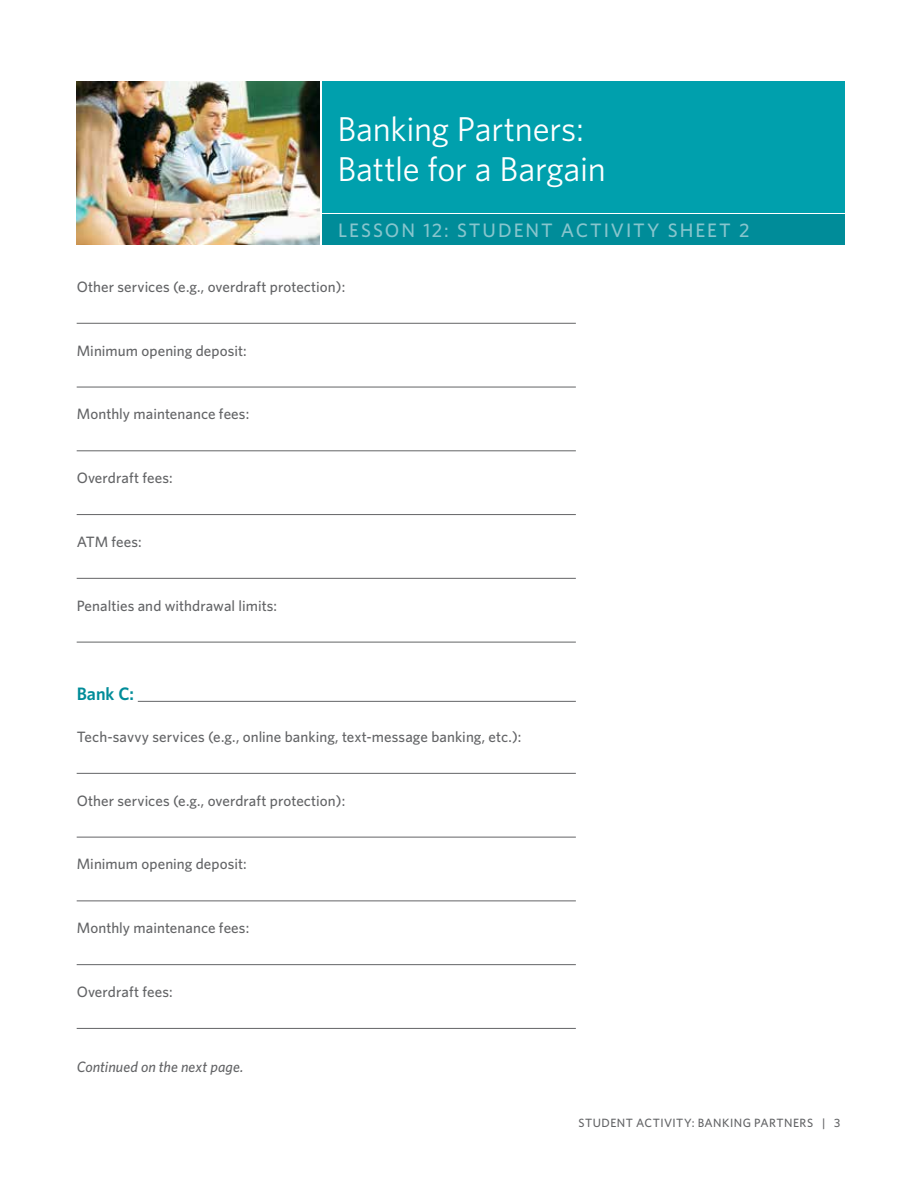
<style>
.page{position:relative;width:918px;height:1188px;background:#fff}
.page>*{position:absolute;margin:0;border:0;box-sizing:border-box;transform-origin:0 0}
.t1{font:34.5px/40.5px "Whitney";letter-spacing:-.01em;color:#fff}
.t2{font:500 19.5px "Whitney";letter-spacing:.095em;color:#87c5cd}
.t3{font:600 18px "Whitney";color:#008c99}
.t4{font:500 15px "Whitney";letter-spacing:.005em;color:#636466}
.t5{font:italic 500 15px "Whitney";letter-spacing:.005em;color:#636466}
.t6{font:500 12px "Whitney";letter-spacing:.04em;color:#636466}
</style>
<div class="page">
<img style="left:77px;top:81px;width:242px;height:163px">
<div style="left:322px;top:81px;width:523px;height:131px;background:#00a0ad"></div>
<div style="left:322px;top:214px;width:523px;height:30px;background:#008c99"></div>
<hr style="left:77px;top:323px;width:499px;height:1px;background:#636466">
<hr style="left:77px;top:387px;width:499px;height:1px;background:#636466">
<hr style="left:77px;top:450px;width:499px;height:1px;background:#636466">
<hr style="left:77px;top:514px;width:499px;height:1px;background:#636466">
<hr style="left:77px;top:578px;width:499px;height:1px;background:#636466">
<hr style="left:77px;top:642px;width:499px;height:1px;background:#636466">
<hr style="left:138px;top:701px;width:438px;height:1px;background:#636466">
<hr style="left:77px;top:773px;width:499px;height:1px;background:#636466">
<hr style="left:77px;top:837px;width:499px;height:1px;background:#636466">
<hr style="left:77px;top:901px;width:499px;height:1px;background:#636466">
<hr style="left:77px;top:964px;width:499px;height:1px;background:#636466">
<hr style="left:77px;top:1028px;width:499px;height:1px;background:#636466">
<h1 class="t1" style="left:337px;top:108px;width:270px">Banking Partners:<br>Battle for a Bargain</h1>
<h2 class="t2" style="left:338px;top:218px;width:413px">LESSON 12: STUDENT ACTIVITY SHEET 2</h2>
<p class="t4" style="left:77px;top:277px;width:270px">Other services (e.g., overdraft protection):</p>
<p class="t4" style="left:77px;top:340px;width:172px">Minimum opening deposit:</p>
<p class="t4" style="left:77px;top:404px;width:174px">Monthly maintenance fees:</p>
<p class="t4" style="left:77px;top:468px;width:98px">Overdraft fees:</p>
<p class="t4" style="left:77px;top:532px;width:67px">ATM fees:</p>
<p class="t4" style="left:77px;top:595px;width:202px">Penalties and withdrawal limits:</p>
<p class="t3" style="left:77px;top:682px;width:59px">Bank C:</p>
<p class="t4" style="left:77px;top:727px;width:446px">Tech-savvy services (e.g., online banking, text-message banking, etc.):</p>
<p class="t4" style="left:77px;top:790px;width:270px">Other services (e.g., overdraft protection):</p>
<p class="t4" style="left:77px;top:854px;width:172px">Minimum opening deposit:</p>
<p class="t4" style="left:77px;top:918px;width:174px">Monthly maintenance fees:</p>
<p class="t4" style="left:77px;top:982px;width:98px">Overdraft fees:</p>
<p class="t5" style="left:77px;top:1057px;width:168px">Continued on the next page.</p>
<p class="t6" style="left:579px;top:1115px;width:263px">STUDENT ACTIVITY: BANKING PARTNERS | 3</p>
</div>
